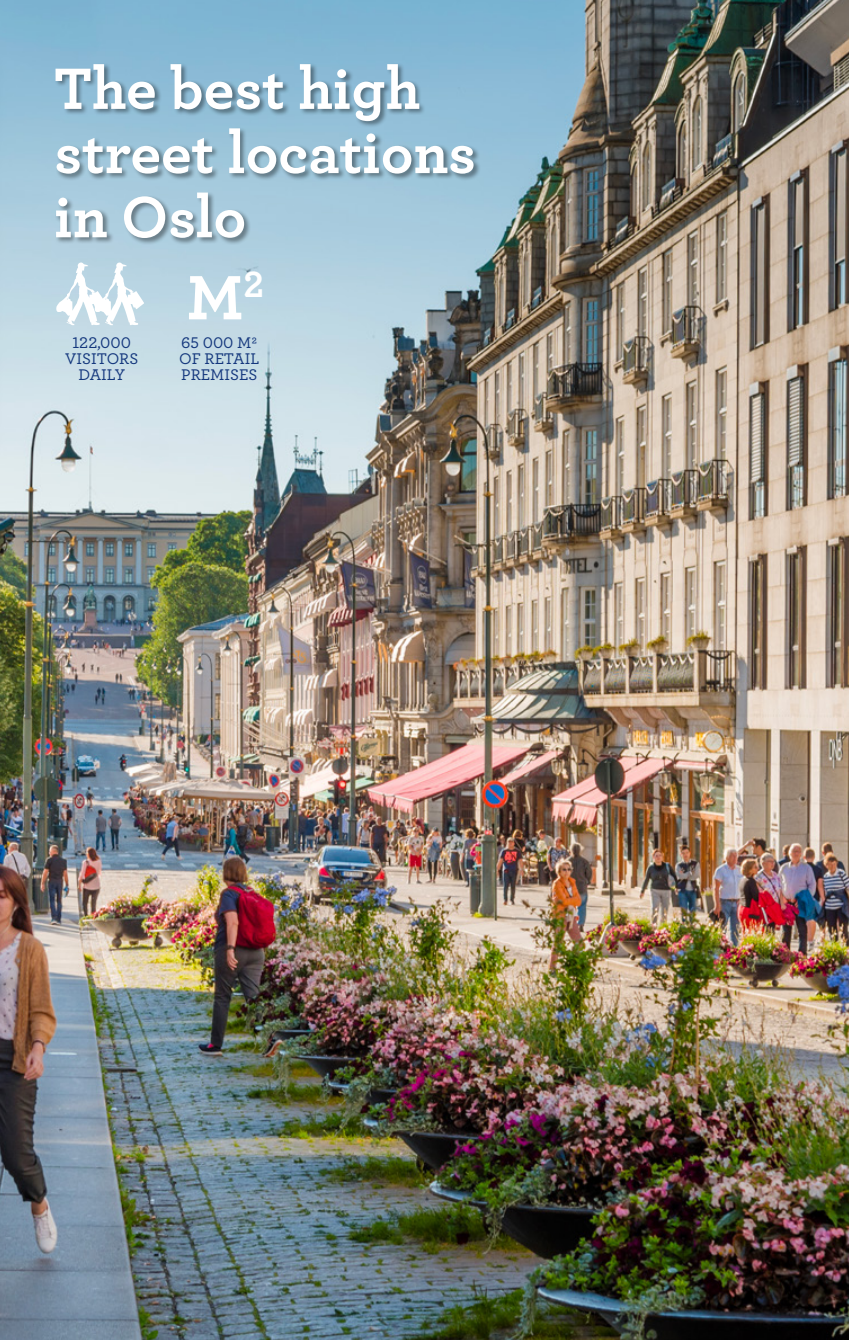
<style>
.page{position:relative;width:849px;height:1340px;background:#fff}
.page>*{position:absolute;margin:0;border:0;box-sizing:border-box;transform-origin:0 0}
.t1{font:700 65.7px "Archer";color:#fff}
.t2{font:700 61.2px/64.1px "Archer";color:#fff}
.t3{font:500 16.2px/16.2px "Archer";color:#14377d}
</style>
<div class="page">
<img style="left:0;top:0;width:848px;height:1339px">
<div style="left:55px;top:64px;width:425px;height:182px;background:#000;opacity:.4"></div>
<div style="left:54px;top:261px;width:91px;height:66px;background:#bbd6e3"></div>
<h2 class="t2" style="left:54px;top:52px;width:423px">The best high street locations in Oslo</h2>
<p class="t3" style="left:65px;top:333px;width:74px;text-align:center">122,000<br>VISITORS<br>DAILY</p>
<h1 class="t1" style="left:187px;top:245px;width:78px">M<sup>2</sup></h1>
<p class="t3" style="left:179px;top:333px;width:82px">65 000 M2<br>OF RETAIL<br>PREMISES</p>
</div>
